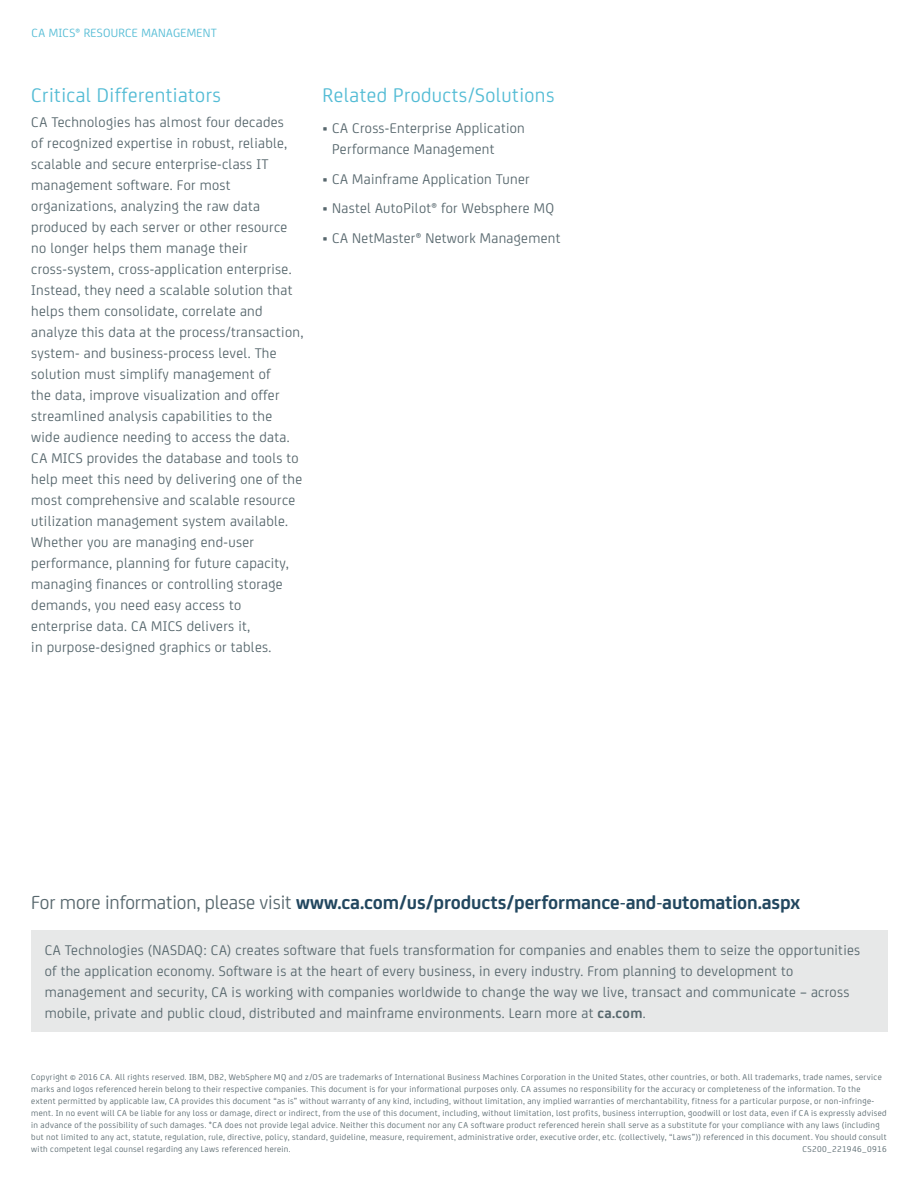
<style>
.page{position:relative;width:918px;height:1188px;background:#fff}
.page>*{position:absolute;margin:0;border:0;box-sizing:border-box;transform-origin:0 0}
.t1{font:21px "CA Sans";letter-spacing:.02em;color:#54bcd5}
.t2{font:700 20.25px "CA Sans";letter-spacing:-.01em;color:#22475f}
.t3{font:15px/21px "CA Sans";letter-spacing:.02em;color:#58686e}
.t4{font:12.75px "CA Sans";letter-spacing:.02em;color:#54bcd5}
.t5{font:9px/12px "CA Sans";letter-spacing:.04em;color:#58686e}
.s1{font-weight:400;color:#58686e}
.s2{font-weight:700}
</style>
<div class="page">
<div style="left:31px;top:931px;width:856px;height:101px;background:#e7e8e8"></div>
<p class="t4" style="left:32px;top:24px;width:187px">CA MICS® RESOURCE MANAGEMENT</p>
<h1 class="t1" style="left:31px;top:80px;width:191px">Critical Differentiators</h1>
<p class="t3" style="left:31px;top:111px;width:274px">CA Technologies has almost four decades<br>of recognized expertise in robust, reliable, scalable and secure enterprise-class IT management software. For most organizations, analyzing the raw data produced by each server or other resource no longer helps them manage their cross-system, cross-application enterprise.<br>Instead, they need a scalable solution that helps them consolidate, correlate and analyze this data at the process/transaction, system- and business-process level. The solution must simplify management of<br>the data, improve visualization and offer streamlined analysis capabilities to the wide audience needing to access the data.<br>CA MICS provides the database and tools to help meet this need by delivering one of the most comprehensive and scalable resource utilization management system available.<br>Whether you are managing end-user performance, planning for future capacity, managing finances or controlling storage demands, you need easy access to enterprise data. CA MICS delivers it,<br>in purpose-designed graphics or tables.</p>
<h1 class="t1" style="left:323px;top:80px;width:233px">Related Products/Solutions</h1>
<p class="t3" style="left:332px;top:117px;width:194px;text-indent:-9px">• CA Cross-Enterprise Application<br>Performance Management</p>
<p class="t3" style="left:323px;top:167px;width:209px">• CA Mainframe Application Tuner</p>
<p class="t3" style="left:323px;top:197px;width:233px">• Nastel AutoPilot® for Websphere MQ</p>
<p class="t3" style="left:323px;top:227px;width:239px">• CA NetMaster® Network Management</p>
<h2 class="t2" style="left:31px;top:888px;width:770px"><span class="s1">For more information, please visit</span> www.ca.com/us/products/performance-and-automation.aspx</h2>
<p class="t3" style="left:45px;top:939px;width:817px">CA Technologies (NASDAQ: CA) creates software that fuels transformation for companies and enables them to seize the opportunities of the application economy. Software is at the heart of every business, in every industry. From planning to development to management and security, CA is working with companies worldwide to change the way we live, transact and communicate – across mobile, private and public cloud, distributed and mainframe environments. Learn more at <span class="s2">ca.com</span>.</p>
<p class="t5" style="left:31px;top:1070px;width:857px">Copyright © 2016 CA. All rights reserved. IBM, DB2, WebSphere MQ and z/OS are trademarks of International Business Machines Corporation in the United States, other countries, or both. All trademarks, trade names, service marks and logos referenced herein belong to their respective companies. This document is for your informational purposes only. CA assumes no responsibility for the accuracy or completeness of the information. To the extent permitted by applicable law, CA provides this document “as is” without warranty of any kind, including, without limitation, any implied warranties of merchantability, fitness for a particular purpose, or non-infringe&shy;ment. In no event will CA be liable for any loss or damage, direct or indirect, from the use of this document, including, without limitation, lost profits, business interruption, goodwill or lost data, even if CA is expressly advised in advance of the possibility of such damages. *CA does not provide legal advice. Neither this document nor any CA software product referenced herein shall serve as a substitute for your compliance with any laws (including but not limited to any act, statute, regulation, rule, directive, policy, standard, guideline, measure, requirement, administrative order, executive order, etc. (collectively, “Laws”)) referenced in this document. You should consult with competent legal counsel regarding any Laws referenced herein.</p>
<p class="t5" style="left:802px;top:1142px;width:86px">CS200_221946_0916</p>
</div>
